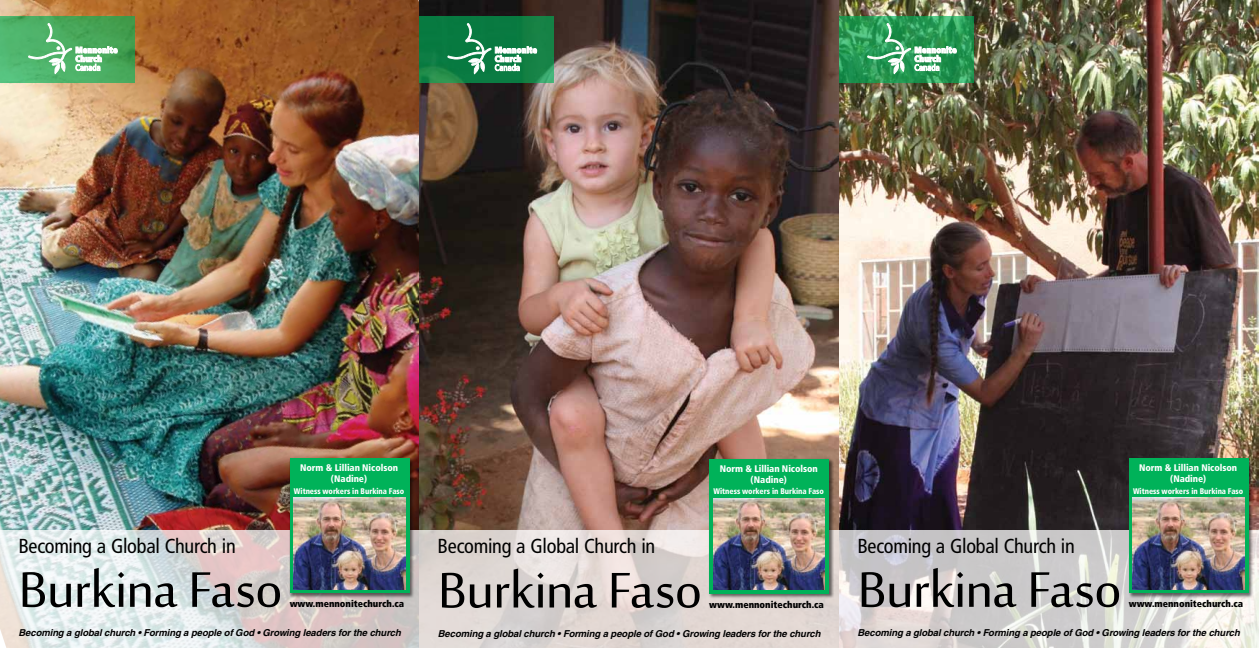
<style>
.page{position:relative;width:1260px;height:648px;background:#fff}
.page>*{position:absolute;margin:0;border:0;box-sizing:border-box;transform-origin:0 0}
.t1{font:69.1px "Sakkal Majalla";letter-spacing:-.01em;color:#000}
.t2{font:69px "Sakkal Majalla";letter-spacing:-.01em;color:#000}
.t3{font:condensed 20.3px "Frutiger";letter-spacing:-.015em;color:#000}
.t4{font:condensed 20.2px "Frutiger";letter-spacing:-.015em;color:#000}
.t5{font:900 condensed 9.6px/11.5px "Frutiger";letter-spacing:-.005em;color:#fff;text-align:center}
.t6{font:italic 700 9.6px "Helvetica";letter-spacing:-.01em;color:#000}
.t7{font:italic 700 9.5px "Helvetica";letter-spacing:-.01em;color:#000}
.t8{font:900 condensed 9.5px "Frutiger";color:#000}
.t9{font:900 condensed 8.2px "Frutiger";letter-spacing:-.005em;color:#fff;scale:.95 1}
</style>
<div class="page">
<img style="left:0;top:0;width:1258px;height:531px">
<svg style="left:0;top:530px;width:419px;height:118px;background:#dedddd"></svg>
<svg style="left:0;top:17px;width:134px;height:66px;background:#4bae64"></svg>
<svg style="left:28px;top:23px;width:90px;height:51px;background:#6dbc7f"></svg>
<div style="left:289px;top:458px;width:125px;height:140px;background:#000;opacity:.56"></div>
<div style="left:290px;top:459px;width:119px;height:134px;background:#00b259"></div>
<img style="left:294px;top:498px;width:111px;height:91px">
<svg style="left:419px;top:531px;width:420px;height:117px;background:#dfd7d4"></svg>
<svg style="left:419px;top:17px;width:135px;height:66px;background:#128146"></svg>
<svg style="left:447px;top:23px;width:90px;height:51px;background:#389465"></svg>
<div style="left:708px;top:458px;width:126px;height:141px;background:#000;opacity:.56"></div>
<div style="left:709px;top:459px;width:120px;height:135px;background:#00b259"></div>
<img style="left:714px;top:498px;width:111px;height:92px">
<svg style="left:839px;top:530px;width:419px;height:118px;background:#d6d4d3"></svg>
<svg style="left:839px;top:17px;width:135px;height:66px;background:#299b56"></svg>
<svg style="left:867px;top:23px;width:90px;height:51px;background:#50ac75"></svg>
<div style="left:1128px;top:458px;width:126px;height:140px;background:#000;opacity:.56"></div>
<div style="left:1129px;top:459px;width:120px;height:134px;background:#00b259"></div>
<img style="left:1133px;top:498px;width:111px;height:91px">
<p class="t5" style="left:300px;top:462px;width:100px">Norm &amp; Lillian Nicolson (Nadine)</p>
<p class="t9" style="left:294px;top:486px;width:118px">Witness workers in Burkina Faso</p>
<p class="t5" style="left:720px;top:462px;width:100px">Norm &amp; Lillian Nicolson (Nadine)</p>
<p class="t9" style="left:714px;top:487px;width:118px">Witness workers in Burkina Faso</p>
<p class="t5" style="left:1139px;top:462px;width:100px">Norm &amp; Lillian Nicolson (Nadine)</p>
<p class="t9" style="left:1133px;top:486px;width:118px">Witness workers in Burkina Faso</p>
<h3 class="t4" style="left:18px;top:534px;width:219px">Becoming a Global Church in</h3>
<h3 class="t3" style="left:438px;top:535px;width:219px">Becoming a Global Church in</h3>
<h3 class="t4" style="left:857px;top:534px;width:219px">Becoming a Global Church in</h3>
<h2 class="t2" style="left:18px;top:552px;width:266px">Burkina Faso</h2>
<p class="t8" style="left:290px;top:598px;width:116px">www.mennonitechurch.ca</p>
<h1 class="t1" style="left:438px;top:552px;width:266px">Burkina Faso</h1>
<p class="t8" style="left:709px;top:599px;width:116px">www.mennonitechurch.ca</p>
<h2 class="t2" style="left:857px;top:552px;width:266px">Burkina Faso</h2>
<p class="t8" style="left:1129px;top:598px;width:116px">www.mennonitechurch.ca</p>
<p class="t7" style="left:18px;top:627px;width:384px">Becoming a global church • Forming a people of God • Growing leaders for the church</p>
<p class="t6" style="left:438px;top:627px;width:384px">Becoming a global church • Forming a people of God • Growing leaders for the church</p>
<p class="t7" style="left:857px;top:627px;width:384px">Becoming a global church • Forming a people of God • Growing leaders for the church</p>
</div>
